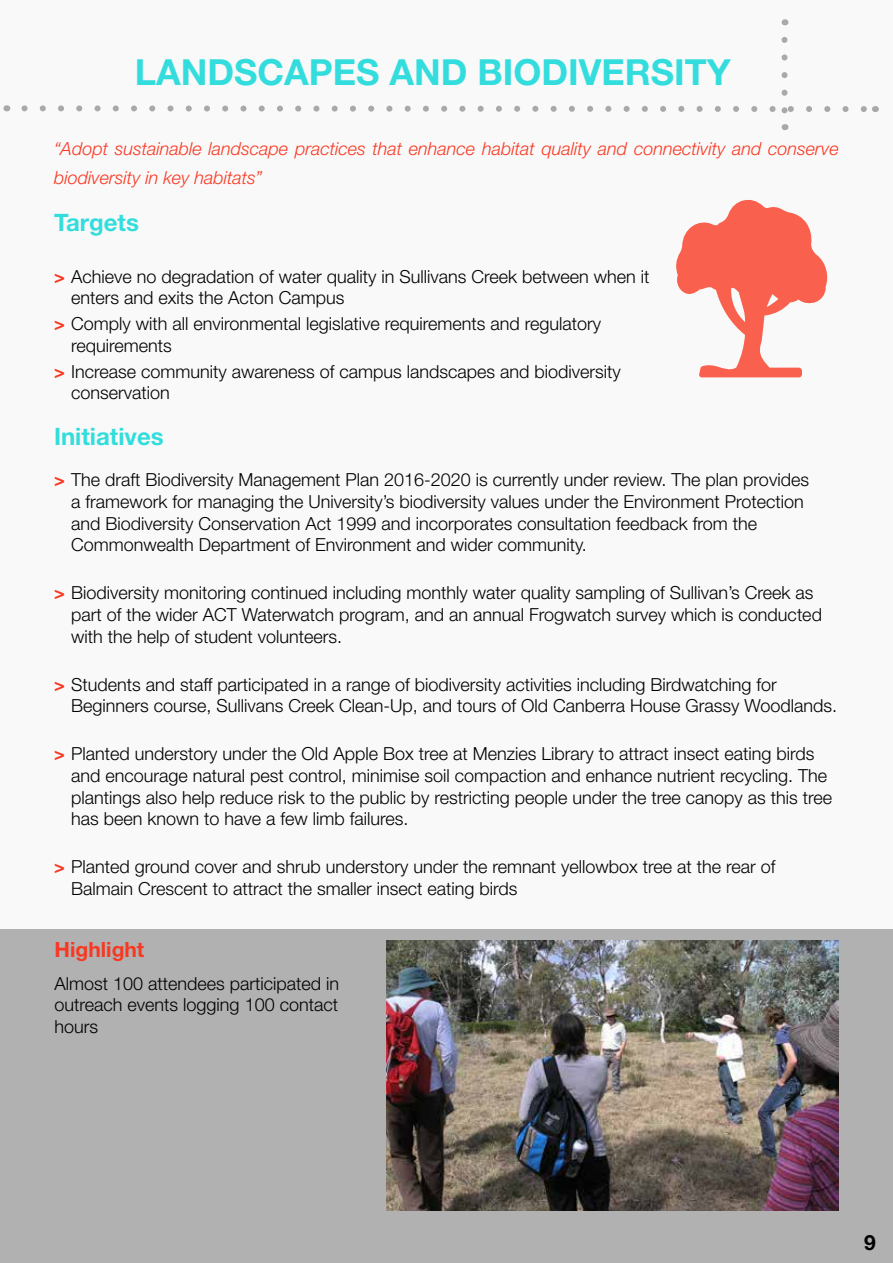
<style>
.page{position:relative;width:893px;height:1263px;background:#fff}
.page>*{position:absolute;margin:0;border:0;box-sizing:border-box;transform-origin:0 0}
.t1{font:700 36px "Helvetica Neue LT Std";color:#34dddd}
.t2{font:700 24px "Helvetica Neue LT Std";color:#34dddd}
.t3{font:700 21px "Helvetica Neue LT Std";color:#f93822}
.t4{font:700 21px "Helvetica Neue LT Std";color:#000}
.t5{font:300 18px/21.6px "Helvetica Neue LT Std";color:#000}
.t6{font:italic 300 18px/28.8px "Helvetica Neue LT Std";color:#f93822}
.s1{font-weight:700;color:#f93822}
</style>
<div class="page">
<div style="left:0;top:0;width:893px;height:929px;background:#f9f9f9"></div>
<div style="left:0;top:929px;width:893px;height:334px;background:#b1b1b1"></div>
<svg style="left:21px;top:40px;width:855px;height:74px"></svg>
<svg style="left:676px;top:200px;width:151px;height:177px"></svg>
<img style="left:387px;top:940px;width:452px;height:270px">
<h1 class="t1" style="left:135px;top:50px;width:598px">LANDSCAPES AND BIODIVERSITY</h1>
<p class="t6" style="left:54px;top:134px;width:786px">“Adopt sustainable landscape practices that enhance habitat quality and connectivity and conserve biodiversity in key habitats”</p>
<h2 class="t2" style="left:54px;top:207px;width:86px">Targets</h2>
<p class="t5" style="left:71px;top:265px;width:580px;text-indent:-17px"><span class="s1">&gt;</span> Achieve no degradation of water quality in Sullivans Creek between when it enters and exits the Acton Campus</p>
<p class="t5" style="left:71px;top:313px;width:532px;text-indent:-17px"><span class="s1">&gt;</span> Comply with all environmental legislative requirements and regulatory requirements</p>
<p class="t5" style="left:71px;top:360px;width:551px;text-indent:-17px"><span class="s1">&gt;</span> Increase community awareness of campus landscapes and biodiversity conservation</p>
<h2 class="t2" style="left:54px;top:422px;width:111px">Initiatives</h2>
<p class="t5" style="left:71px;top:469px;width:739px;text-indent:-17px"><span class="s1">&gt;</span> The draft Biodiversity Management Plan 2016-2020 is currently under review. The plan provides a framework for managing the University’s biodiversity values under the Environment Protection and Biodiversity Conservation Act 1999 and incorporates consultation feedback from the Commonwealth Department of Environment and wider community.</p>
<p class="t5" style="left:71px;top:582px;width:752px;text-indent:-17px"><span class="s1">&gt;</span> Biodiversity monitoring continued including monthly water quality sampling of Sullivan’s Creek as part of the wider ACT Waterwatch program, and an annual Frogwatch survey which is conducted with the help of student volunteers.</p>
<p class="t5" style="left:71px;top:673px;width:768px;text-indent:-17px"><span class="s1">&gt;</span> Students and staff participated in a range of biodiversity activities including Birdwatching for<br>Beginners course, Sullivans Creek Clean-Up, and tours of Old Canberra House Grassy Woodlands.</p>
<p class="t5" style="left:71px;top:743px;width:763px;text-indent:-17px"><span class="s1">&gt;</span> Planted understory under the Old Apple Box tree at Menzies Library to attract insect eating birds and encourage natural pest control, minimise soil compaction and enhance nutrient recycling. The plantings also help reduce risk to the public by restricting people under the tree canopy as this tree has been known to have a few limb failures.</p>
<p class="t5" style="left:71px;top:856px;width:706px;text-indent:-17px"><span class="s1">&gt;</span> Planted ground cover and shrub understory under the remnant yellowbox tree at the rear of<br>Balmain Crescent to attract the smaller insect eating birds</p>
<p class="t3" style="left:55px;top:937px;width:91px">Highlight</p>
<p class="t5" style="left:55px;top:972px;width:286px;text-align:justify">Almost 100 attendees participated in outreach events logging 100 contact hours</p>
<p class="t4" style="left:864px;top:1229px;width:13px">9</p>
</div>
